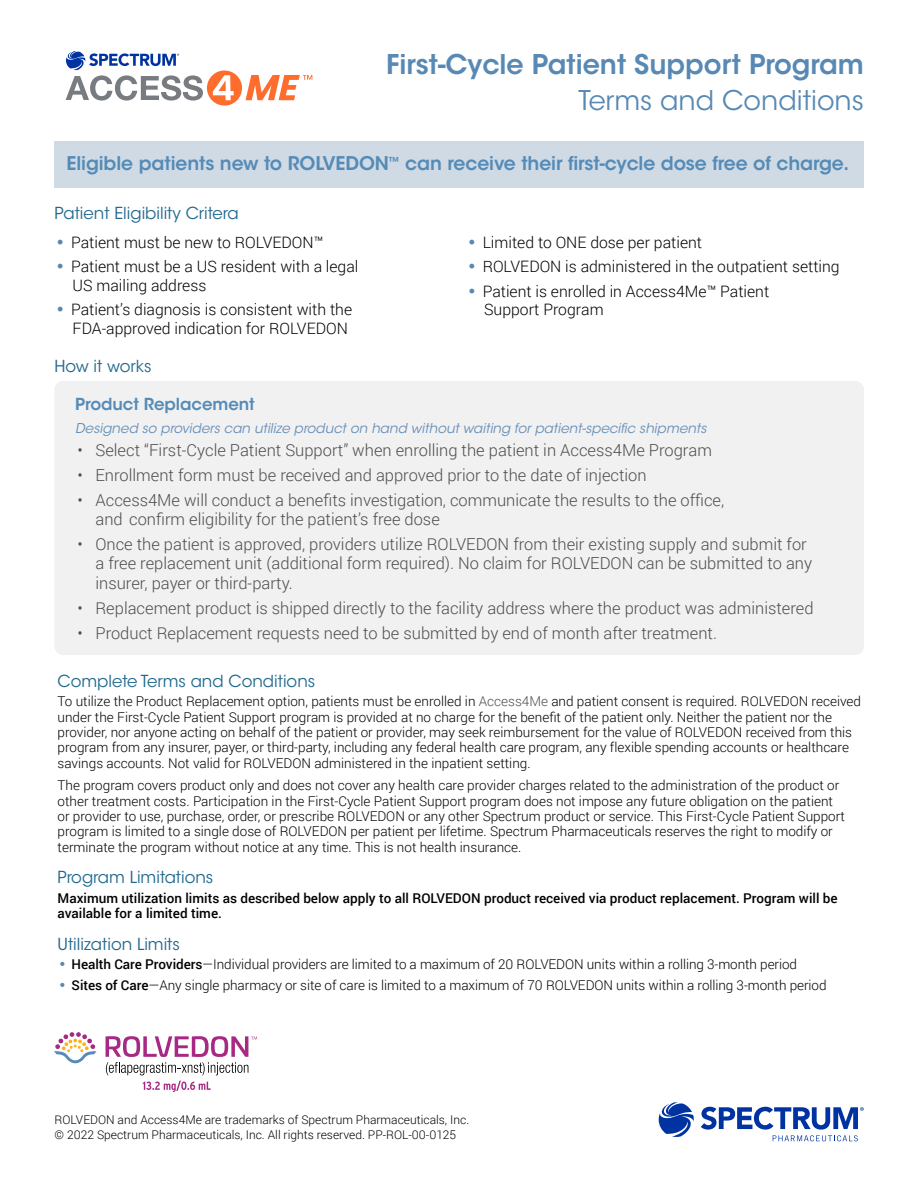
<style>
.page{position:relative;width:918px;height:1188px;background:#fff}
.page>*{position:absolute;margin:0;border:0;box-sizing:border-box;transform-origin:0 0}
.t1{font:600 27px "ITC Avant Garde Std";color:#5889b4}
.t2{font:27px "ITC Avant Garde Std";color:#5889b4}
.t3{font:600 18.75px "ITC Avant Garde Std";letter-spacing:-.005em;color:#558bb7}
.t4{font:300 16.5px/19.5px "Roboto";color:#4d4d4f}
.t5{font:16.5px "ITC Avant Garde Std";color:#21698d}
.t6{font:600 16.5px "ITC Avant Garde Std";letter-spacing:-.005em;color:#558bb7}
.t7{font:300 15.75px/18.8px "Roboto";color:#000}
.t8{font:300 13.5px/15.3px "Roboto";color:#000}
.t9{font:500 13.5px/15.3px "Roboto";color:#000}
.t10{font:italic 13.5px "ITC Avant Garde Std";color:#658fb8}
.t11{font:300 12px/15px "Roboto";color:#000}
.s1{font-family:"ITC Avant Garde Pro";font-weight:700;color:#5889b4}
.s2{color:#4d4d4f}
.s3{font-weight:500}
</style>
<div class="page">
<svg style="left:66px;top:51px;width:137px;height:50px"></svg>
<div style="left:207px;top:70px;width:35px;height:36px;background:#ff6d2e;border-radius:50%"></div>
<svg style="left:213px;top:75px;width:21px;height:25px"></svg>
<svg style="left:246px;top:75px;width:66px;height:25px"></svg>
<div style="left:54px;top:141px;width:810px;height:47px;background:#d0dae5"></div>
<div style="left:54px;top:381px;width:810px;height:274px;background:#f1f1f2;border-radius:9px"></div>
<svg style="left:659px;top:1102px;width:35px;height:35px"></svg>
<svg style="left:701px;top:1107px;width:163px;height:34px"></svg>
<svg style="left:54px;top:1032px;width:43px;height:31px"></svg>
<svg style="left:106px;top:1036px;width:151px;height:39px"></svg>
<svg style="left:143px;top:1081px;width:68px;height:11px"></svg>
<h1 class="t1" style="left:386px;top:47px;width:479px">First-Cycle Patient Support Program</h1>
<h1 class="t2" style="left:578px;top:83px;width:287px">Terms and Conditions</h1>
<h2 class="t3" style="left:67px;top:151px;width:784px">Eligible patients new to ROLVEDON<sup>™</sup> can receive their first-cycle dose free of charge.</h2>
<p class="t5" style="left:55px;top:203px;width:186px">Patient Eligibility Critera</p>
<p class="t7" style="left:55px;top:233px;width:270px"><span class="s1">•</span> Patient must be new to ROLVEDON™</p>
<p class="t7" style="left:73px;top:257px;width:287px;text-indent:-18px"><span class="s1">•</span> Patient must be a US resident with a legal<br>US mailing address</p>
<p class="t7" style="left:55px;top:300px;width:299px;text-align:right"><span class="s1">•</span> Patient’s diagnosis is consistent with the<br>FDA-approved indication for ROLVEDON</p>
<p class="t5" style="left:54px;top:356px;width:99px">How it works</p>
<p class="t7" style="left:466px;top:233px;width:237px"><span class="s1">•</span> Limited to ONE dose per patient</p>
<p class="t7" style="left:466px;top:257px;width:375px"><span class="s1">•</span> ROLVEDON is administered in the outpatient setting</p>
<p class="t7" style="left:484px;top:281px;width:287px;text-indent:-18px"><span class="s1">•</span> Patient is enrolled in Access4Me™ Patient<br>Support Program</p>
<p class="t6" style="left:75px;top:394px;width:181px">Product Replacement</p>
<p class="t10" style="left:75px;top:420px;width:633px">Designed so providers can utilize product on hand without waiting for patient-specific shipments</p>
<p class="t4" style="left:77px;top:440px;width:636px">• Select “First-Cycle Patient Support” when enrolling the patient in Access4Me Program</p>
<p class="t4" style="left:77px;top:464px;width:571px">• Enrollment form must be received and approved prior to the date of injection</p>
<p class="t4" style="left:95px;top:489px;width:630px;text-indent:-18px">• Access4Me will conduct a benefits investigation, communicate the results to the office, and confirm eligibility for the patient’s free dose</p>
<p class="t4" style="left:95px;top:534px;width:718px;text-indent:-18px">• Once the patient is approved, providers utilize ROLVEDON from their existing supply and submit for a free replacement unit (additional form required). No claim for ROLVEDON can be submitted to any insurer, payer or third-party.</p>
<p class="t4" style="left:77px;top:598px;width:738px">• Replacement product is shipped directly to the facility address where the product was administered</p>
<p class="t4" style="left:77px;top:623px;width:641px">• Product Replacement requests need to be submitted by end of month after treatment.</p>
<p class="t5" style="left:58px;top:671px;width:259px">Complete Terms and Conditions</p>
<p class="t8" style="left:58px;top:693px;width:805px">To utilize the Product Replacement option, patients must be enrolled in <span class="s2">Access4Me</span> and patient consent is required. ROLVEDON received under the First-Cycle Patient Support program is provided at no charge for the benefit of the patient only. Neither the patient nor the provider, nor anyone acting on behalf of the patient or provider, may seek reimbursement for the value of ROLVEDON received from this program from any insurer, payer, or third-party, including any federal health care program, any flexible spending accounts or healthcare savings accounts. Not valid for ROLVEDON administered in the inpatient setting.</p>
<p class="t8" style="left:58px;top:777px;width:789px">The program covers product only and does not cover any health care provider charges related to the administration of the product or other treatment costs. Participation in the First-Cycle Patient Support program does not impose any future obligation on the patient or provider to use, purchase, order, or prescribe ROLVEDON or any other Spectrum product or service. This First-Cycle Patient Support program is limited to a single dose of ROLVEDON per patient per lifetime. Spectrum Pharmaceuticals reserves the right to modify or terminate the program without notice at any time. This is not health insurance.</p>
<p class="t5" style="left:58px;top:867px;width:157px">Program Limitations</p>
<p class="t9" style="left:58px;top:890px;width:782px">Maximum utilization limits as described below apply to all ROLVEDON product received via product replacement. Program will be available for a limited time.</p>
<p class="t5" style="left:58px;top:934px;width:124px">Utilization Limits</p>
<p class="t8" style="left:58px;top:956px;width:741px"><span class="s1">•</span> <span class="s3">Health Care Providers</span>—Individual providers are limited to a maximum of 20 ROLVEDON units within a rolling 3-month period</p>
<p class="t8" style="left:58px;top:977px;width:770px"><span class="s1">•</span> <span class="s3">Sites of Care</span>—Any single pharmacy or site of care is limited to a maximum of 70 ROLVEDON units within a rolling 3-month period</p>
<p class="t11" style="left:55px;top:1112px;width:416px">ROLVEDON and Access4Me are trademarks of Spectrum Pharmaceuticals, Inc. © 2022 Spectrum Pharmaceuticals, Inc. All rights reserved. PP-ROL-00-0125</p>
</div>
